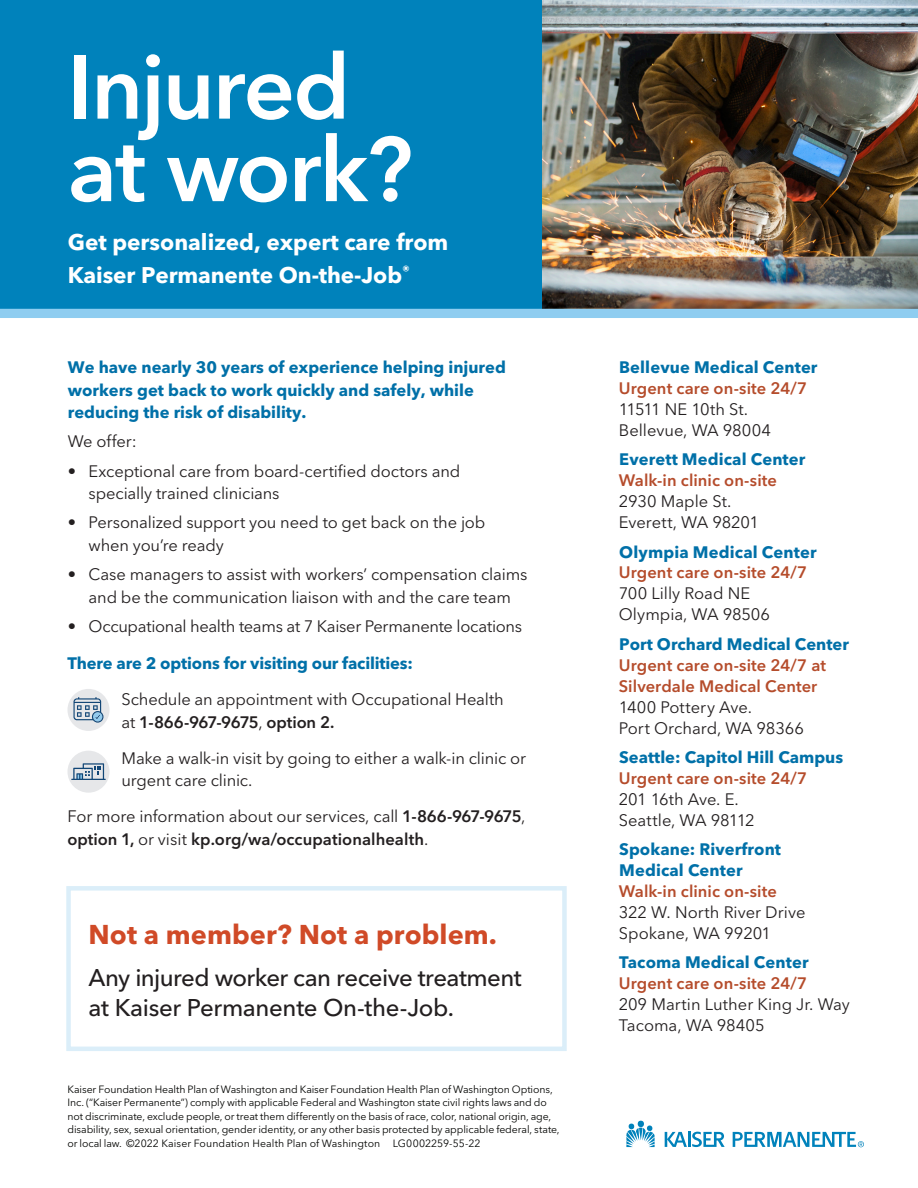
<style>
.page{position:relative;width:918px;height:1188px;background:#fff}
.page>*{position:absolute;margin:0;border:0;box-sizing:border-box;transform-origin:0 0}
.t1{font:600 90px/82.5px "Avenir Next LT Pro";letter-spacing:-.025em;color:#fff}
.t2{font:700 27px "Avenir Next LT Pro";color:#d04a27}
.t3{font:500 24px/30px "Avenir Next LT Pro";letter-spacing:-.02em;color:#231f20}
.t4{font:700 22.5px/33px "Avenir Next LT Pro";color:#fff}
.t5{font:16.5px/22.5px "Avenir Next LT Pro";letter-spacing:-.01em;color:#231f20}
.t6{font:700 16.5px/22.5px "Avenir Next LT Pro";color:#0070a8}
.t7{font:600 16.5px/21px "Avenir Next LT Pro";letter-spacing:.005em;color:#b54c2b}
.t8{font:600 16.5px/22.5px "Avenir Next LT Pro";letter-spacing:.005em;color:#231f20}
.t9{font:600 16.5px "Avenir Next LT Pro";color:#b54c2c}
.t10{font:16.5px "Avenir Next LT Pro";letter-spacing:-.05em;color:#231f20}
.t11{font:10.5px/13.5px "Avenir Next LT Pro";letter-spacing:-.01em;color:#040503}
.s1{font-weight:600}
.s2{font-weight:400}
</style>
<div class="page">
<div style="left:0;top:0;width:918px;height:310px;background:#0082bb"></div>
<img style="left:542px;top:0;width:376px;height:309px">
<div style="left:0;top:309px;width:918px;height:9px;background:#8fcdf0"></div>
<div style="left:68px;top:689px;width:42px;height:42px;background:#e6e7e9;border-radius:50%"></div>
<svg style="left:74px;top:697px;width:30px;height:26px"></svg>
<div style="left:66px;top:886px;width:501px;height:165px;border:4px solid #dbeef9"></div>
<svg style="left:626px;top:1121px;width:29px;height:26px"></svg>
<svg style="left:665px;top:1132px;width:60px;height:15px"></svg>
<svg style="left:733px;top:1132px;width:131px;height:15px"></svg>
<div style="left:68px;top:751px;width:42px;height:42px;background:#e6e7e9;border-radius:50%"></div>
<svg style="left:71px;top:763px;width:35px;height:17px"></svg>
<h1 class="t1" style="left:68px;top:46px;width:346px">Injured at work?</h1>
<p class="t4" style="left:68px;top:225px;width:382px">Get personalized, expert care from<br>Kaiser Permanente On-the-Job<sup>®</sup></p>
<p class="t6" style="left:68px;top:356px;width:440px">We have nearly 30 years of experience helping injured workers get back to work quickly and safely, while reducing the risk of disability.</p>
<p class="t5" style="left:68px;top:430px;width:70px">We offer:</p>
<p class="t5" style="left:89px;top:460px;width:373px;text-indent:-21px">• Exceptional care from board-certified doctors and specially trained clinicians</p>
<p class="t5" style="left:89px;top:511px;width:398px;text-indent:-21px">• Personalized support you need to get back on the job when you’re ready</p>
<p class="t5" style="left:68px;top:563px;width:461px;text-align:center">• Case managers to assist with workers’ compensation claims and be the communication liaison with and the care team</p>
<p class="t5" style="left:68px;top:615px;width:456px">• Occupational health teams at 7 Kaiser Permanente locations</p>
<p class="t6" style="left:68px;top:652px;width:347px">There are 2 options for visiting our facilities:</p>
<p class="t5" style="left:122px;top:688px;width:384px">Schedule an appointment with Occupational Health at <span class="s1">1-866-967-9675</span>, <span class="s1">option 2.</span></p>
<p class="t5" style="left:122px;top:747px;width:406px">Make a walk-in visit by going to either a walk-in clinic or urgent care clinic.</p>
<p class="t8" style="left:68px;top:805px;width:460px"><span class="s2">For more information about our services, call</span> 1-866-967-9675<span class="s2">, </span>option 1, <span class="s2">or visit</span> kp.org/wa/occupationalhealth<span class="s2">.</span></p>
<p class="t2" style="left:88px;top:918px;width:410px">Not a member? Not a problem.</p>
<p class="t3" style="left:88px;top:962px;width:435px">Any injured worker can receive treatment at Kaiser Permanente On-the-Job.</p>
<p class="t11" style="left:68px;top:1083px;width:494px">Kaiser Foundation Health Plan of Washington and Kaiser Foundation Health Plan of Washington Options, Inc. (“Kaiser Permanente”) comply with applicable Federal and Washington state civil rights laws and do not discriminate, exclude people, or treat them differently on the basis of race, color, national origin, age, disability, sex, sexual orientation, gender identity, or any other basis protected by applicable federal, state, or local law. ©2022 Kaiser Foundation Health Plan of Washington LG0002259-55-22</p>
<h2 class="t6" style="left:619px;top:356px;width:200px">Bellevue Medical Center</h2>
<p class="t7" style="left:619px;top:378px;width:190px">Urgent care on-site 24/7</p>
<p class="t10" style="left:619px;top:400px;width:131px">11511 NE 10th St.</p>
<p class="t5" style="left:619px;top:419px;width:154px">Bellevue, WA 98004</p>
<h2 class="t6" style="left:619px;top:448px;width:188px">Everett Medical Center</h2>
<p class="t9" style="left:619px;top:471px;width:160px">Walk-in clinic on-site</p>
<p class="t5" style="left:619px;top:490px;width:114px">2930 Maple St.</p>
<p class="t5" style="left:619px;top:511px;width:142px">Everett, WA 98201</p>
<h2 class="t6" style="left:619px;top:540px;width:199px">Olympia Medical Center</h2>
<p class="t7" style="left:619px;top:562px;width:190px">Urgent care on-site 24/7</p>
<p class="t5" style="left:619px;top:582px;width:133px">700 Lilly Road NE</p>
<p class="t5" style="left:619px;top:603px;width:153px">Olympia, WA 98506</p>
<h2 class="t6" style="left:619px;top:632px;width:231px">Port Orchard Medical Center</h2>
<p class="t7" style="left:619px;top:654px;width:209px">Urgent care on-site 24/7 at<br>Silverdale Medical Center</p>
<p class="t5" style="left:619px;top:696px;width:135px">1400 Pottery Ave.</p>
<p class="t5" style="left:619px;top:717px;width:187px">Port Orchard, WA 98366</p>
<h2 class="t6" style="left:619px;top:746px;width:225px">Seattle: Capitol Hill Campus</h2>
<p class="t7" style="left:619px;top:767px;width:190px">Urgent care on-site 24/7</p>
<p class="t5" style="left:619px;top:788px;width:121px">201 16th Ave. E.</p>
<p class="t5" style="left:619px;top:809px;width:137px">Seattle, WA 98112</p>
<h2 class="t6" style="left:619px;top:838px;width:163px;line-height:21.1px">Spokane: Riverfront<br>Medical Center</h2>
<p class="t9" style="left:619px;top:881px;width:160px">Walk-in clinic on-site</p>
<p class="t5" style="left:619px;top:901px;width:188px">322 W. North River Drive</p>
<p class="t5" style="left:619px;top:922px;width:154px">Spokane, WA 99201</p>
<h2 class="t6" style="left:619px;top:951px;width:191px">Tacoma Medical Center</h2>
<p class="t7" style="left:619px;top:973px;width:190px">Urgent care on-site 24/7</p>
<p class="t5" style="left:619px;top:993px;width:233px">209 Martin Luther King Jr. Way</p>
<p class="t5" style="left:619px;top:1014px;width:147px">Tacoma, WA 98405</p>
</div>
